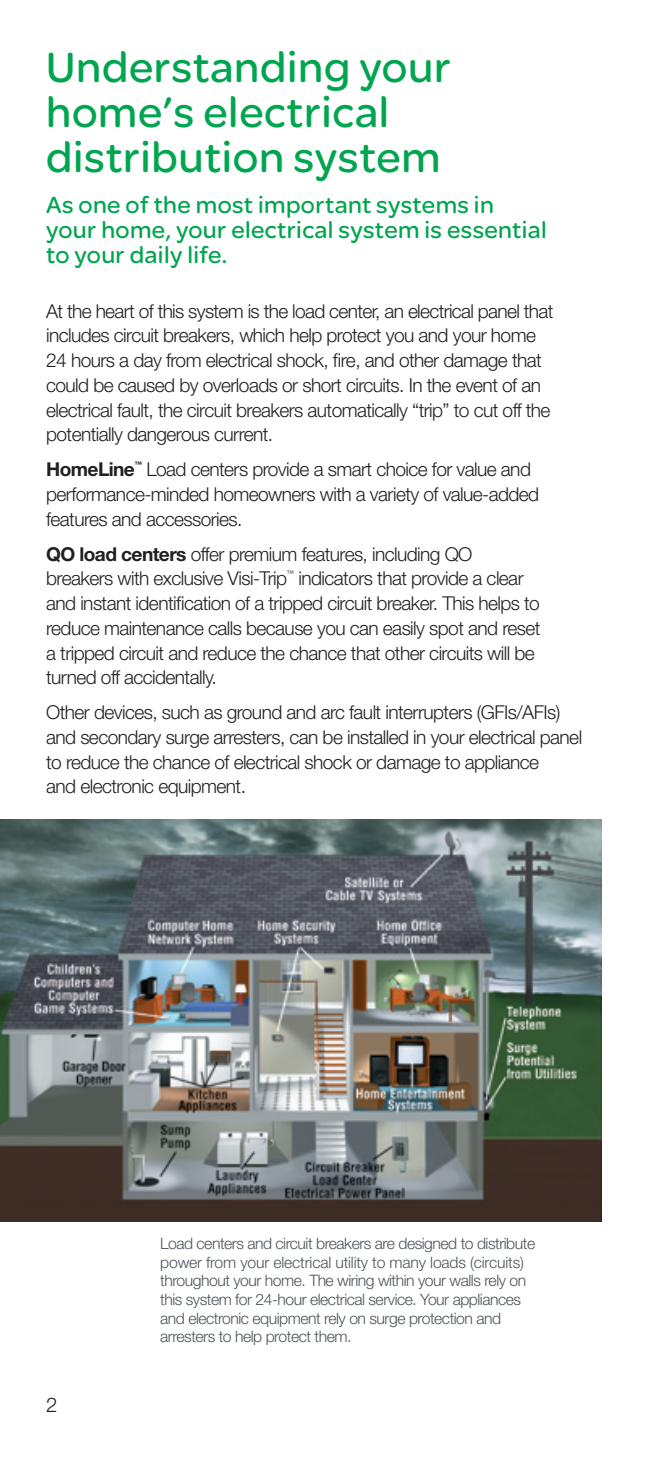
<style>
.page{position:relative;width:648px;height:1458px;background:#fff}
.page>*{position:absolute;margin:0;border:0;box-sizing:border-box;transform-origin:0 0}
.Headline_335_Green{font:45px/45px "SE Optimist";letter-spacing:.015em;color:#00a54f}
.Subhead_335_Green{font:24.75px/24.8px "SE Optimist";letter-spacing:.015em;color:#00a54f}
.t1{font:300 20.25px "Helvetica Neue LT Std";color:#231f20}
.Body_Copy_Helv_45_bl{font:300 19.12px/24.8px "Helvetica Neue LT Std";letter-spacing:-.03em;color:#231f20}
.Body_Copy_Helv_45_bl-2{font:700 19.12px "Helvetica Neue LT Std";letter-spacing:-.03em;color:#231f20}
.Body_Copy_Helv_45_bl-3{font:300 15.75px/18.4px "Helvetica Neue LT Std";letter-spacing:-.03em;color:#4d545a}
.Body_Copy_Helv_45_bl-4{font:700 7.65px "Helvetica Neue LT Std";color:#231f20}
.Body_Copy_Helv_45_bl-5{font:300 7.65px "Helvetica Neue LT Std";color:#231f20}
.s1{font-weight:700}
</style>
<div class="page">
<img style="left:0;top:819px;width:602px;height:402px">
<p class="Headline_335_Green" style="left:46px;top:44px;width:406px">Understanding your home’s electrical distribution system</p>
<p class="Subhead_335_Green" style="left:46px;top:192px;width:502px">As one of the most important systems in your home, your electrical system is essential to your daily life.</p>
<p class="Body_Copy_Helv_45_bl" style="left:46px;top:298px;width:509px">At the heart of this system is the load center, an electrical panel that includes circuit breakers, which help protect you and your home 24 hours a day from electrical shock, fire, and other damage that could be caused by overloads or short circuits. In the event of an electrical fault, the circuit breakers automatically “trip” to cut off the potentially dangerous current.</p>
<p class="Body_Copy_Helv_45_bl-2" style="left:46px;top:457px;width:90px">HomeLine</p>
<p class="Body_Copy_Helv_45_bl-4" style="left:134px;top:459px;width:9px">™</p>
<p class="Body_Copy_Helv_45_bl" style="left:46px;top:457px;width:495px;text-indent:100px">Load centers provide a smart choice for value and performance-minded homeowners with a variety of value-added features and accessories.</p>
<p class="Body_Copy_Helv_45_bl" style="left:46px;top:541px;width:428px"><span class="s1">QO load centers</span> offer premium features, including QO breakers with exclusive Visi-Trip</p>
<p class="Body_Copy_Helv_45_bl-5" style="left:286px;top:568px;width:9px">™</p>
<p class="Body_Copy_Helv_45_bl" style="left:46px;top:566px;width:496px;text-indent:252px">indicators that provide a clear and instant identification of a tripped circuit breaker. This helps to reduce maintenance calls because you can easily spot and reset a tripped circuit and reduce the chance that other circuits will be turned off accidentally.</p>
<p class="Body_Copy_Helv_45_bl" style="left:46px;top:700px;width:538px">Other devices, such as ground and arc fault interrupters (GFIs/AFIs) and secondary surge arresters, can be installed in your electrical panel to reduce the chance of electrical shock or damage to appliance<br>and electronic equipment.</p>
<p class="t1" style="left:46px;top:1393px;width:13px">2</p>
<p class="Body_Copy_Helv_45_bl-3" style="left:160px;top:1234px;width:377px">Load centers and circuit breakers are designed to distribute power from your electrical utility to many loads (circuits) throughout your home. The wiring within your walls rely on this system for 24-hour electrical service. Your appliances and electronic equipment rely on surge protection and arresters to help protect them.</p>
</div>
